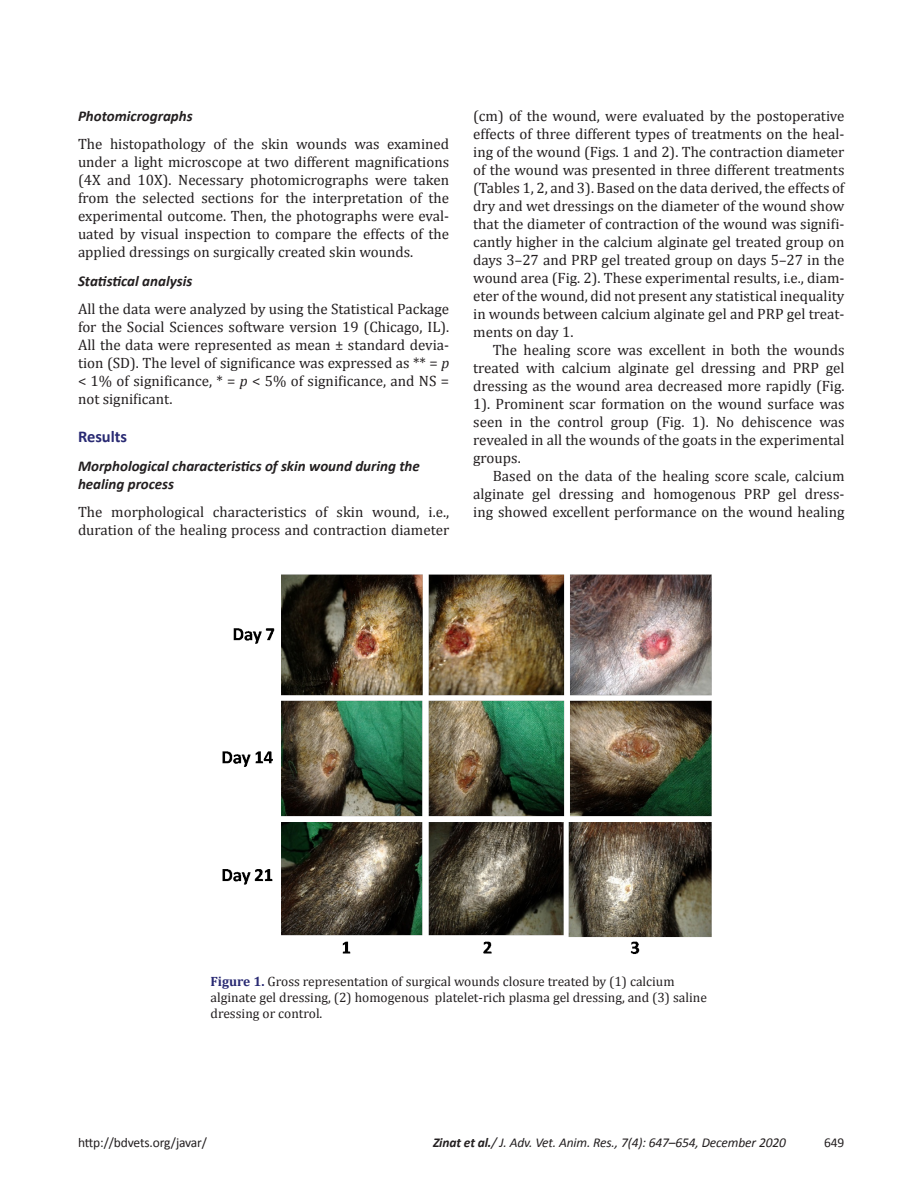
<style>
.page{position:relative;width:918px;height:1188px;background:#fff}
.page>*{position:absolute;margin:0;border:0;box-sizing:border-box;transform-origin:0 0}
.Head_A{font:700 16.5px "Calibri";color:#292a73}
.Para_1st{font:15px/18px "Cambria";color:#231f20;text-align:justify}
.Para_Indent{font:15px/18px "Cambria";color:#231f20;text-align:justify}
.Head_B{font:italic 700 15px/18px "Calibri";color:#231f20}
.t1{font:13.5px/16.2px "Cambria";color:#231f20}
.t2{font:italic 13.5px "Calibri";letter-spacing:-.01em;color:#231f20}
.t3{font:13.5px "Calibri";letter-spacing:-.01em;color:#231f20}
.s1{font-style:italic}
.s2{font-weight:700;color:#292a73}
.s3{font-weight:700}
</style>
<div class="page">
<img style="left:222px;top:575px;width:490px;height:380px">
<p class="Head_B" style="left:78px;top:106px;width:116px">Photomicrographs</p>
<p class="Para_1st" style="left:78px;top:135px;width:373px">The histopathology of the skin wounds was examined under a light microscope at two different magnifications (4X and 10X). Necessary photomicrographs were taken from the selected sections for the interpretation of the experimental outcome. Then, the photographs were eval&shy;uated by visual inspection to compare the effects of the applied dressings on surgically created skin wounds.</p>
<p class="Head_B" style="left:78px;top:271px;width:116px">Statistical analysis</p>
<p class="Para_1st" style="left:78px;top:300px;width:373px">All the data were analyzed by using the Statistical Package for the Social Sciences software version 19 (Chicago, IL).<br>All the data were represented as mean ± standard devia&shy;tion (SD). The level of significance was expressed as ** = <span class="s1">p </span>&lt; 1% of significance, * = <span class="s1">p</span> &lt; 5% of significance, and NS = not significant.</p>
<p class="Head_A" style="left:78px;top:426px;width:51px">Results</p>
<p class="Head_B" style="left:78px;top:456px;width:343px">Morphological characteristics of skin wound during the healing process</p>
<p class="Para_1st" style="left:78px;top:503px;width:373px">The morphological characteristics of skin wound, i.e., duration of the healing process and contraction diameter</p>
<p class="Para_1st" style="left:473px;top:107px;width:373px">(cm) of the wound, were evaluated by the postoperative effects of three different types of treatments on the heal&shy;ing of the wound (Figs. 1 and 2). The contraction diameter of the wound was presented in three different treatments (Tables 1, 2, and 3). Based on the data derived, the effects of dry and wet dressings on the diameter of the wound show that the diameter of contraction of the wound was signifi&shy;cantly higher in the calcium alginate gel treated group on days 3–27 and PRP gel treated group on days 5–27 in the wound area (Fig. 2). These experimental results, i.e., diam&shy;eter of the wound, did not present any statistical inequality in wounds between calcium alginate gel and PRP gel treat&shy;ments on day 1.</p>
<p class="Para_Indent" style="left:473px;top:341px;width:373px;text-indent:20px">The healing score was excellent in both the wounds treated with calcium alginate gel dressing and PRP gel dressing as the wound area decreased more rapidly (Fig.<br>1). Prominent scar formation on the wound surface was seen in the control group (Fig. 1). No dehiscence was revealed in all the wounds of the goats in the experimental groups.</p>
<p class="Para_Indent" style="left:473px;top:467px;width:373px;text-indent:20px">Based on the data of the healing score scale, calcium alginate gel dressing and homogenous PRP gel dress&shy;ing showed excellent performance on the wound healing</p>
<p class="t1" style="left:211px;top:973px;width:498px"><span class="s2">Figure 1.</span> Gross representation of surgical wounds closure treated by (1) calcium alginate gel dressing, (2) homogenous platelet-rich plasma gel dressing, and (3) saline dressing or control.</p>
<p class="t3" style="left:78px;top:1134px;width:131px">http://bdvets.org/javar/</p>
<p class="t2" style="left:433px;top:1134px;width:354px"><span class="s3">Zinat et al.</span>/ J. Adv. Vet. Anim. Res., 7(4): 647–654, December 2020</p>
<p class="t3" style="left:824px;top:1134px;width:22px">649</p>
</div>
